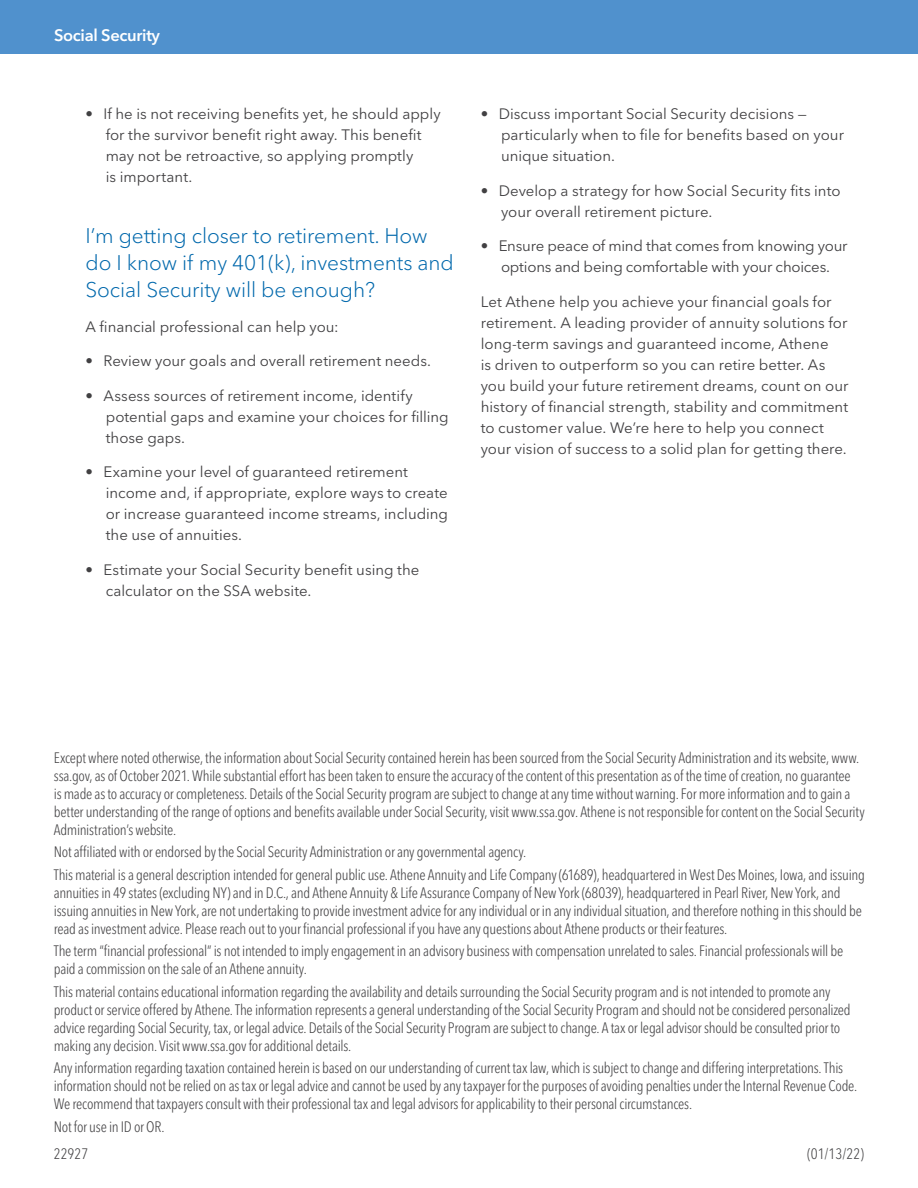
<style>
.page{position:relative;width:918px;height:1188px;background:#fff}
.page>*{position:absolute;margin:0;border:0;box-sizing:border-box;transform-origin:0 0}
.t1{font:300 21px/27px "Avenir Next LT Pro";letter-spacing:-.005em;color:#0068ac}
.t2{font:600 16.5px "Avenir Next LT Pro";letter-spacing:-.02em;color:#fff}
.t3{font:300 condensed 15px/18px "Avenir Next LT Pro";letter-spacing:-.015em;color:#414042}
.t4{font:15px/21px "Avenir Next LT Pro";color:#414042}
</style>
<div class="page">
<div style="left:0;top:0;width:918px;height:54px;background:#5091cd"></div>
<p class="t2" style="left:54px;top:25px;width:108px">Social Security</p>
<p class="t4" style="left:106px;top:104px;width:336px;text-indent:-20px">• If he is not receiving benefits yet, he should apply for the survivor benefit right away. This benefit may not be retroactive, so applying promptly<br>is important.</p>
<h1 class="t1" style="left:86px;top:222px;width:370px">I’m getting closer to retirement. How do I know if my 401(k), investments and<br>Social Security will be enough?</h1>
<p class="t4" style="left:86px;top:316px;width:255px">A financial professional can help you:</p>
<p class="t4" style="left:86px;top:350px;width:347px">• Review your goals and overall retirement needs.</p>
<p class="t4" style="left:106px;top:385px;width:344px;text-indent:-20px">• Assess sources of retirement income, identify potential gaps and examine your choices for filling those gaps.</p>
<p class="t4" style="left:106px;top:461px;width:344px;text-indent:-20px">• Examine your level of guaranteed retirement income and, if appropriate, explore ways to create or increase guaranteed income streams, including the use of annuities.</p>
<p class="t4" style="left:106px;top:559px;width:315px;text-indent:-20px">• Estimate your Social Security benefit using the calculator on the SSA website.</p>
<p class="t4" style="left:501px;top:104px;width:345px;text-indent:-20px">• Discuss important Social Security decisions — particularly when to file for benefits based on your unique situation.</p>
<p class="t4" style="left:501px;top:180px;width:341px;text-indent:-20px">• Develop a strategy for how Social Security fits into your overall retirement picture.</p>
<p class="t4" style="left:481px;top:236px;width:368px;text-align:center">• Ensure peace of mind that comes from knowing your options and being comfortable with your choices.</p>
<p class="t4" style="left:481px;top:291px;width:369px">Let Athene help you achieve your financial goals for retirement. A leading provider of annuity solutions for long-term savings and guaranteed income, Athene<br>is driven to outperform so you can retire better. As you build your future retirement dreams, count on our history of financial strength, stability and commitment to customer value. We’re here to help you connect your vision of success to a solid plan for getting there.</p>
<p class="t3" style="left:54px;top:749px;width:813px">Except where noted otherwise, the information about Social Security contained herein has been sourced from the Social Security Administration and its website, www. ssa.gov, as of October 2021. While substantial effort has been taken to ensure the accuracy of the content of this presentation as of the time of creation, no guarantee<br>is made as to accuracy or completeness. Details of the Social Security program are subject to change at any time without warning. For more information and to gain a better understanding of the range of options and benefits available under Social Security, visit www.ssa.gov. Athene is not responsible for content on the Social Security Administration’s website.</p>
<p class="t3" style="left:54px;top:841px;width:813px;line-height:22.5px">Not affiliated with or endorsed by the Social Security Administration or any governmental agency.<br>This material is a general description intended for general public use. Athene Annuity and Life Company (61689), headquartered in West Des Moines, Iowa, and issuing</p>
<p class="t3" style="left:54px;top:884px;width:810px">annuities in 49 states (excluding NY) and in D.C., and Athene Annuity &amp; Life Assurance Company of New York (68039), headquartered in Pearl River, New York, and issuing annuities in New York, are not undertaking to provide investment advice for any individual or in any individual situation, and therefore nothing in this should be read as investment advice. Please reach out to your financial professional if you have any questions about Athene products or their features.</p>
<p class="t3" style="left:54px;top:942px;width:791px">The term “financial professional” is not intended to imply engagement in an advisory business with compensation unrelated to sales. Financial professionals will be paid a commission on the sale of an Athene annuity.</p>
<p class="t3" style="left:54px;top:983px;width:799px">This material contains educational information regarding the availability and details surrounding the Social Security program and is not intended to promote any product or service offered by Athene. The information represents a general understanding of the Social Security Program and should not be considered personalized advice regarding Social Security, tax, or legal advice. Details of the Social Security Program are subject to change. A tax or legal advisor should be consulted prior to making any decision. Visit www.ssa.gov for additional details.</p>
<p class="t3" style="left:54px;top:1059px;width:805px">Any information regarding taxation contained herein is based on our understanding of current tax law, which is subject to change and differing interpretations. This information should not be relied on as tax or legal advice and cannot be used by any taxpayer for the purposes of avoiding penalties under the Internal Revenue Code.<br>We recommend that taxpayers consult with their professional tax and legal advisors for applicability to their personal circumstances.</p>
<p class="t3" style="left:54px;top:1113px;width:112px;line-height:27.5px">Not for use in ID or OR.<br>22927</p>
<p class="t3" style="left:807px;top:1145px;width:58px">(01/13/22)</p>
</div>
